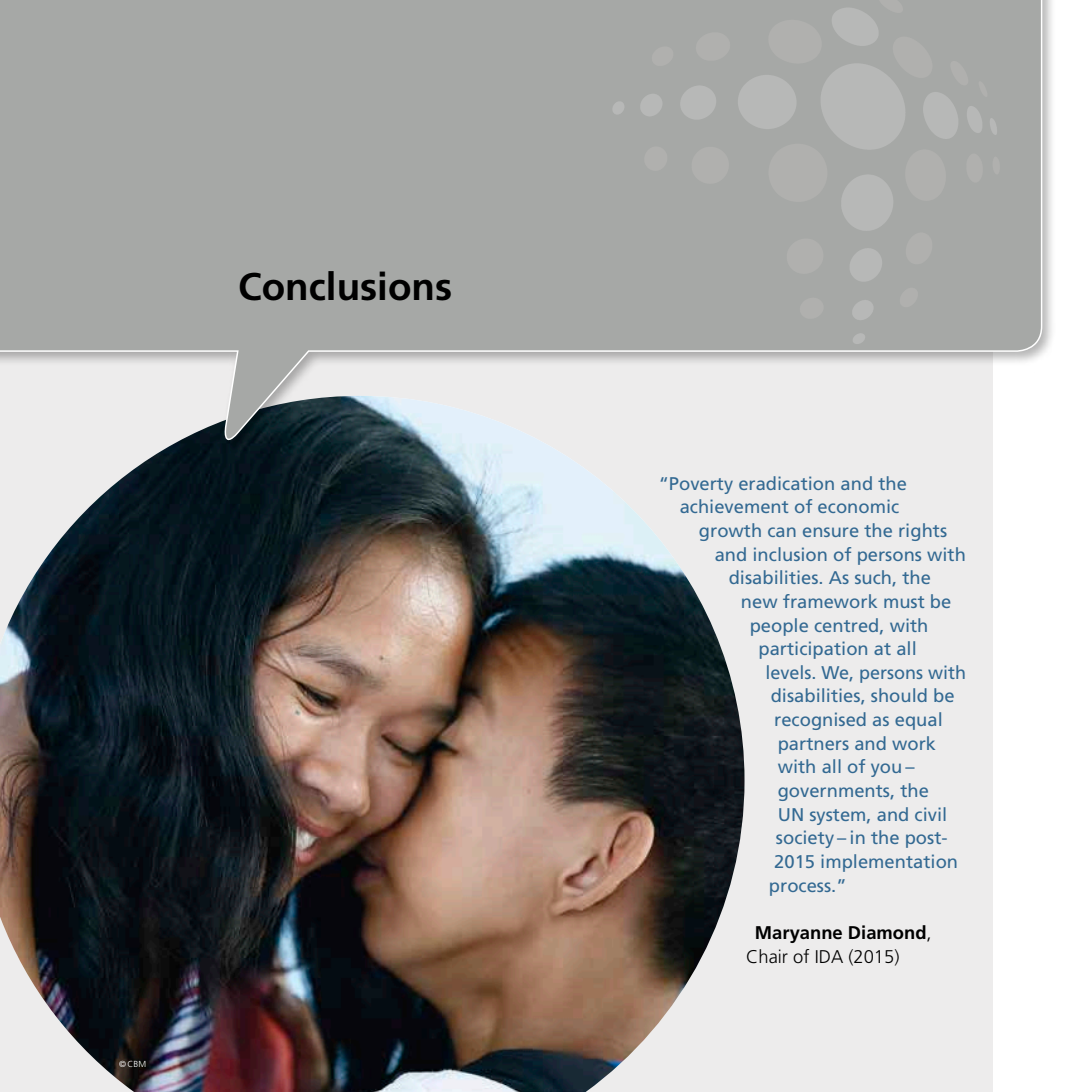
<style>
.page{position:relative;width:1092px;height:1092px;background:#fff}
.page>*{position:absolute;margin:0;border:0;box-sizing:border-box;transform-origin:0 0}
.cbm_UK{font:700 38.5px "Frutiger LT";color:#000}
.cbm_Einstieg_Kurztex{font:18.38px "Frutiger LT";color:#336992}
.cbm_Menge_stumpf{font:300 18.38px/23.6px "Frutiger LT";color:#000}
.CBM_Foto_Copyrights{font:300 8.75px "Frutiger LT";color:#fff}
.s1{font-weight:700}
</style>
<div class="page">
<div style="left:0;top:352px;width:992px;height:739px;background:#edecec"></div>
<img style="left:0;top:454px;width:744px;height:637px">
<svg style="left:0;top:0;width:993px;height:451px"></svg>
<img style="left:1029px;top:0;width:23px;height:361px">
<img style="left:559px;top:0;width:470px;height:398px">
<h2 class="cbm_UK" style="left:238px;top:264px;width:215px">Conclusions</h2>
<p class="CBM_Foto_Copyrights" style="left:119px;top:1058px;width:28px">© CBM</p>
<p class="cbm_Einstieg_Kurztex" style="left:658px;top:472px;width:250px">“Poverty eradication and the</p>
<p class="cbm_Einstieg_Kurztex" style="left:679px;top:496px;width:221px">achievement of economic</p>
<p class="cbm_Einstieg_Kurztex" style="left:699px;top:519px;width:250px">growth can ensure the rights</p>
<p class="cbm_Einstieg_Kurztex" style="left:714px;top:543px;width:253px">and inclusion of persons with</p>
<p class="cbm_Einstieg_Kurztex" style="left:728px;top:567px;width:204px">disabilities. As such, the</p>
<p class="cbm_Einstieg_Kurztex" style="left:741px;top:590px;width:212px">new framework must be</p>
<p class="cbm_Einstieg_Kurztex" style="left:749px;top:614px;width:180px">people centred, with</p>
<p class="cbm_Einstieg_Kurztex" style="left:758px;top:638px;width:160px">participation at all</p>
<p class="cbm_Einstieg_Kurztex" style="left:765px;top:661px;width:202px">levels. We, persons with</p>
<p class="cbm_Einstieg_Kurztex" style="left:770px;top:685px;width:185px">disabilities, should be</p>
<p class="cbm_Einstieg_Kurztex" style="left:774px;top:709px;width:170px">recognised as equal</p>
<p class="cbm_Einstieg_Kurztex" style="left:777px;top:732px;width:160px">partners and work</p>
<p class="cbm_Einstieg_Kurztex" style="left:777px;top:756px;width:138px">with all of you –</p>
<p class="cbm_Einstieg_Kurztex" style="left:777px;top:779px;width:153px">governments, the</p>
<p class="cbm_Einstieg_Kurztex" style="left:777px;top:803px;width:171px">UN system, and civil</p>
<p class="cbm_Einstieg_Kurztex" style="left:776px;top:827px;width:173px">society – in the post-</p>
<p class="cbm_Einstieg_Kurztex" style="left:774px;top:850px;width:185px">2015 implementation</p>
<p class="cbm_Einstieg_Kurztex" style="left:769px;top:874px;width:79px">process.”</p>
<p class="cbm_Menge_stumpf" style="left:746px;top:921px;width:187px;text-indent:9px"><span class="s1">Maryanne Diamond</span>,<br>Chair of IDA (2015)</p>
</div>
